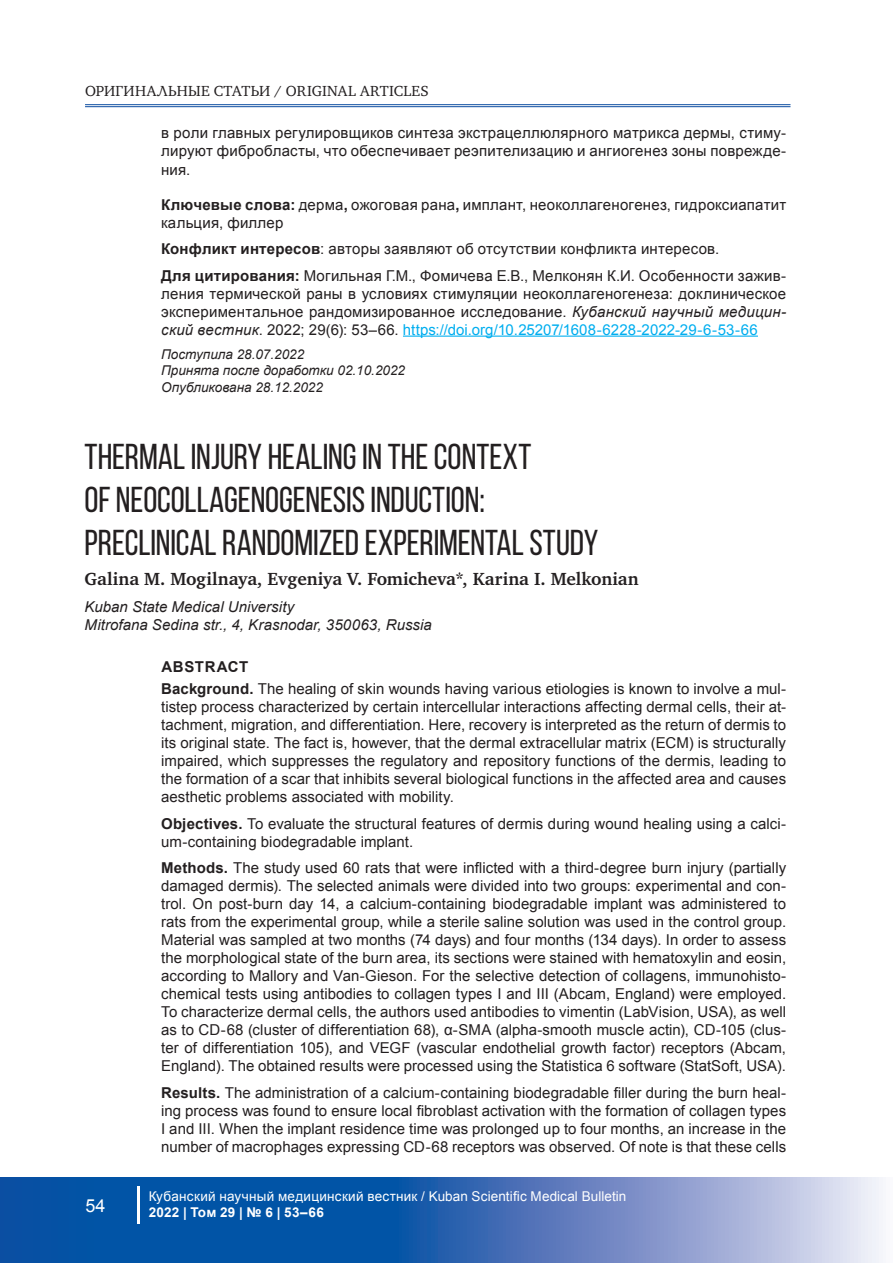
<style>
.page{position:relative;width:893px;height:1263px;background:#fff}
.page>*{position:absolute;margin:0;border:0;box-sizing:border-box;transform-origin:0 0}
.t1{font:36px/43.2px "Bebas Neue";letter-spacing:-.005em;color:#231f20}
.t2{font:700 18px "Khartiya";letter-spacing:-.005em;color:#231f20}
.t3{font:18px "Arial";color:#fff}
.t4{font:15px/18px "Arial";letter-spacing:.005em;color:#231f20;text-align:justify}
.t5{font:italic 15px/18px "Arial";color:#231f20}
.t6{font:15px "Khartiya";letter-spacing:.02em;color:#231f20}
.t7{font:italic 13.5px/16.2px "Arial";color:#231f20}
.t8{font:13.5px "Arial";letter-spacing:.02em;color:#fff}
.t9{font:700 13.5px "Arial";letter-spacing:.015em;color:#fff}
.s1{font-weight:700}
.s2{font-style:italic}
.s3{color:#00aeef}
</style>
<div class="page">
<hr style="left:85px;top:104px;width:705px;height:1px;background:#0d4da1">
<hr style="left:85px;top:106px;width:705px;height:1px;background:#0d4da1">
<svg style="left:0;top:1178px;width:883px;height:85px;background:#4779ba"></svg>
<hr style="left:137px;top:1186px;width:2px;height:37px;background:#fff">
<hr style="left:403px;top:336px;width:355px;height:1px;background:#00aeef">
<p class="t6" style="left:85px;top:83px;width:345px">ОРИГИНАЛЬНЫЕ СТАТЬИ / ORIGINAL ARTICLES</p>
<p class="t4" style="left:161px;top:124px;width:627px">в роли главных регулировщиков синтеза экстрацеллюлярного матрикса дермы, стиму&shy;лируют фибробласты, что обеспечивает реэпителизацию и ангиогенез зоны поврежде&shy;ния.</p>
<p class="t4" style="left:161px;top:195px;width:627px"><span class="s1">Ключевые слова:</span> дерма<span class="s1">,</span> ожоговая рана<span class="s1">,</span> имплант, неоколлагеногенез, гидроксиапатит кальция, филлер</p>
<p class="t4" style="left:161px;top:236px;width:627px;line-height:26.5px"><span class="s1">Конфликт интересов</span>: авторы заявляют об отсутствии конфликта интересов.<br><span class="s1">Для цитирования:</span> Могильная Г.М., Фомичева Е.В., Мелконян К.И. Особенности зажив-</p>
<p class="t4" style="left:161px;top:284px;width:627px">ления термической раны в условиях стимуляции неоколлагеногенеза: доклиническое экспериментальное рандомизированное исследование. <span class="s2">Кубанский научный медицин&shy;ский вестник</span>. 2022; 29(6): 53–66. <span class="s3">https://doi.org/10.25207/1608-6228-2022-29-6-53-66</span></p>
<p class="t7" style="left:161px;top:346px;width:245px">Поступила 28.07.2022<br>Принята после доработки 02.10.2022<br>Опубликована 28.12.2022</p>
<h1 class="t1" style="left:85px;top:435px;width:515px">THERMAL INJURY HEALING IN THE CONTEXT<br>OF NEOCOLLAGENOGENESIS INDUCTION:<br>PRECLINICAL RANDOMIZED EXPERIMENTAL STUDY</h1>
<p class="t2" style="left:85px;top:570px;width:556px">Galina M. Mogilnaya, Evgeniya V. Fomicheva*, Karina I. Melkonian</p>
<p class="t5" style="left:85px;top:598px;width:349px">Kuban State Medical University<br>Mitrofana Sedina str., 4, Krasnodar, 350063, Russia</p>
<p class="t4" style="left:161px;top:656px;width:626px;line-height:22.2px"><span class="s1">ABSTRACT<br>Background.</span> The healing of skin wounds having various etiologies is known to involve a mul-</p>
<p class="t4" style="left:161px;top:698px;width:627px">tistep process characterized by certain intercellular interactions affecting dermal cells, their at&shy;tachment, migration, and differentiation. Here, recovery is interpreted as the return of dermis to its original state. The fact is, however, that the dermal extracellular matrix (ECM) is structurally impaired, which suppresses the regulatory and repository functions of the dermis, leading to the formation of a scar that inhibits several biological functions in the affected area and causes aesthetic problems associated with mobility.</p>
<p class="t4" style="left:161px;top:815px;width:626px"><span class="s1">Objectives.</span> To evaluate the structural features of dermis during wound healing using a calci&shy;um-containing biodegradable implant.</p>
<p class="t4" style="left:161px;top:859px;width:627px"><span class="s1">Methods.</span> The study used 60 rats that were inflicted with a third-degree burn injury (partially damaged dermis). The selected animals were divided into two groups: experimental and con&shy;trol. On post-burn day 14, a calcium-containing biodegradable implant was administered to rats from the experimental group, while a sterile saline solution was used in the control group.<br>Material was sampled at two months (74 days) and four months (134 days). In order to assess the morphological state of the burn area, its sections were stained with hematoxylin and eosin, according to Mallory and Van-Gieson. For the selective detection of collagens, immunohisto&shy;chemical tests using antibodies to collagen types I and III (Abcam, England) were employed.<br>To characterize dermal cells, the authors used antibodies to vimentin (LabVision, USA), as well as to СD-68 (cluster of differentiation 68), α-SMA (alpha-smooth muscle actin), CD-105 (clus&shy;ter of differentiation 105), and VEGF (vascular endothelial growth factor) receptors (Abcam, England). The obtained results were processed using the Statistica 6 software (StatSoft, USA).</p>
<p class="t4" style="left:161px;top:1084px;width:627px"><span class="s1">Results.</span> The administration of a calcium-containing biodegradable filler during the burn heal&shy;ing process was found to ensure local fibroblast activation with the formation of collagen types I and III. When the implant residence time was prolonged up to four months, an increase in the number of macrophages expressing CD-68 receptors was observed. Of note is that these cells</p>
<p class="t3" style="left:85px;top:1195px;width:22px">54</p>
<p class="t8" style="left:149px;top:1188px;width:479px">Кубанский научный медицинский вестник / Kuban Scientific Medical Bulletin</p>
<p class="t9" style="left:149px;top:1204px;width:177px">2022 | Toм 29 | № 6 | 53–66</p>
</div>
